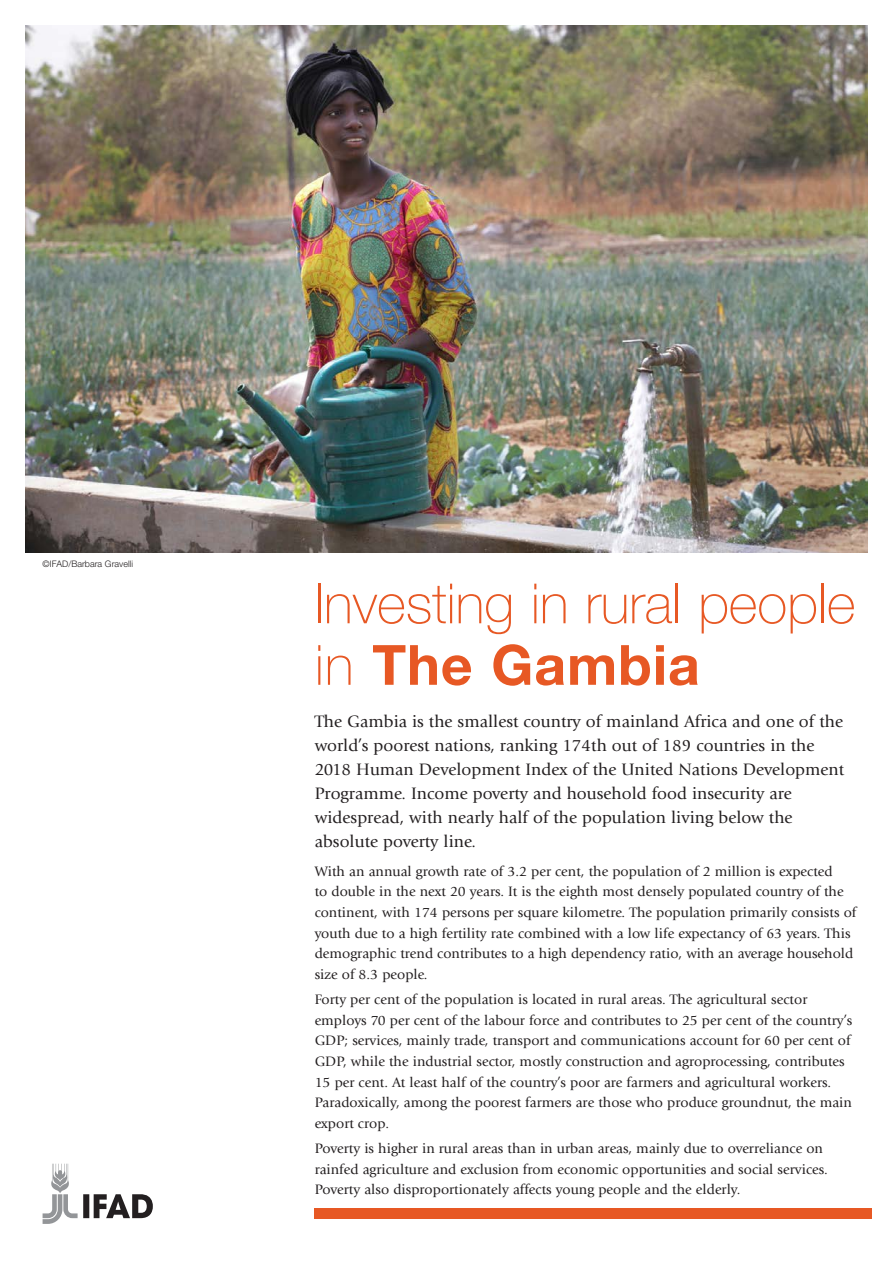
<style>
.page{position:relative;width:893px;height:1263px;background:#fff}
.page>*{position:absolute;margin:0;border:0;box-sizing:border-box;transform-origin:0 0}
.t1{font:100 55.5px/61.5px "Helvetica Neue LT Std";letter-spacing:-.005em;color:#e75824}
.t2{font:17.25px/24px "Giovanni Std";color:#231f20}
.text{font:14.25px/20.5px "Giovanni Std";color:#231f20}
.Normale{font:300 9px "Helvetica Neue LT Std";color:#231f20}
.s1{font-weight:700}
</style>
<div class="page">
<div style="left:315px;top:1208px;width:557px;height:10px;background:#e75824"></div>
<img style="left:26px;top:26px;width:841px;height:527px">
<svg style="left:43px;top:1164px;width:110px;height:60px"></svg>
<p class="Normale" style="left:43px;top:559px;width:92px">©IFAD/Barbara Gravelli</p>
<p class="t1" style="left:315px;top:573px;width:542px">Investing in rural people in <span class="s1">The Gambia</span></p>
<p class="t2" style="left:315px;top:709px;width:531px">The Gambia is the smallest country of mainland Africa and one of the world’s poorest nations, ranking 174th out of 189 countries in the 2018 Human Development Index of the United Nations Development Programme. Income poverty and household food insecurity are widespread, with nearly half of the population living below the absolute poverty line.</p>
<p class="text" style="left:315px;top:861px;width:543px">With an annual growth rate of 3.2 per cent, the population of 2 million is expected<br>to double in the next 20 years. It is the eighth most densely populated country of the continent, with 174 persons per square kilometre. The population primarily consists of youth due to a high fertility rate combined with a low life expectancy of 63 years. This demographic trend contributes to a high dependency ratio, with an average household size of 8.3 people.</p>
<p class="text" style="left:315px;top:989px;width:539px">Forty per cent of the population is located in rural areas. The agricultural sector employs 70 per cent of the labour force and contributes to 25 per cent of the country’s GDP; services, mainly trade, transport and communications account for 60 per cent of GDP, while the industrial sector, mostly construction and agroprocessing, contributes 15 per cent. At least half of the country’s poor are farmers and agricultural workers.<br>Paradoxically, among the poorest farmers are those who produce groundnut, the main export crop.</p>
<p class="text" style="left:315px;top:1138px;width:515px">Poverty is higher in rural areas than in urban areas, mainly due to overreliance on rainfed agriculture and exclusion from economic opportunities and social services.<br>Poverty also disproportionately affects young people and the elderly.</p>
</div>
